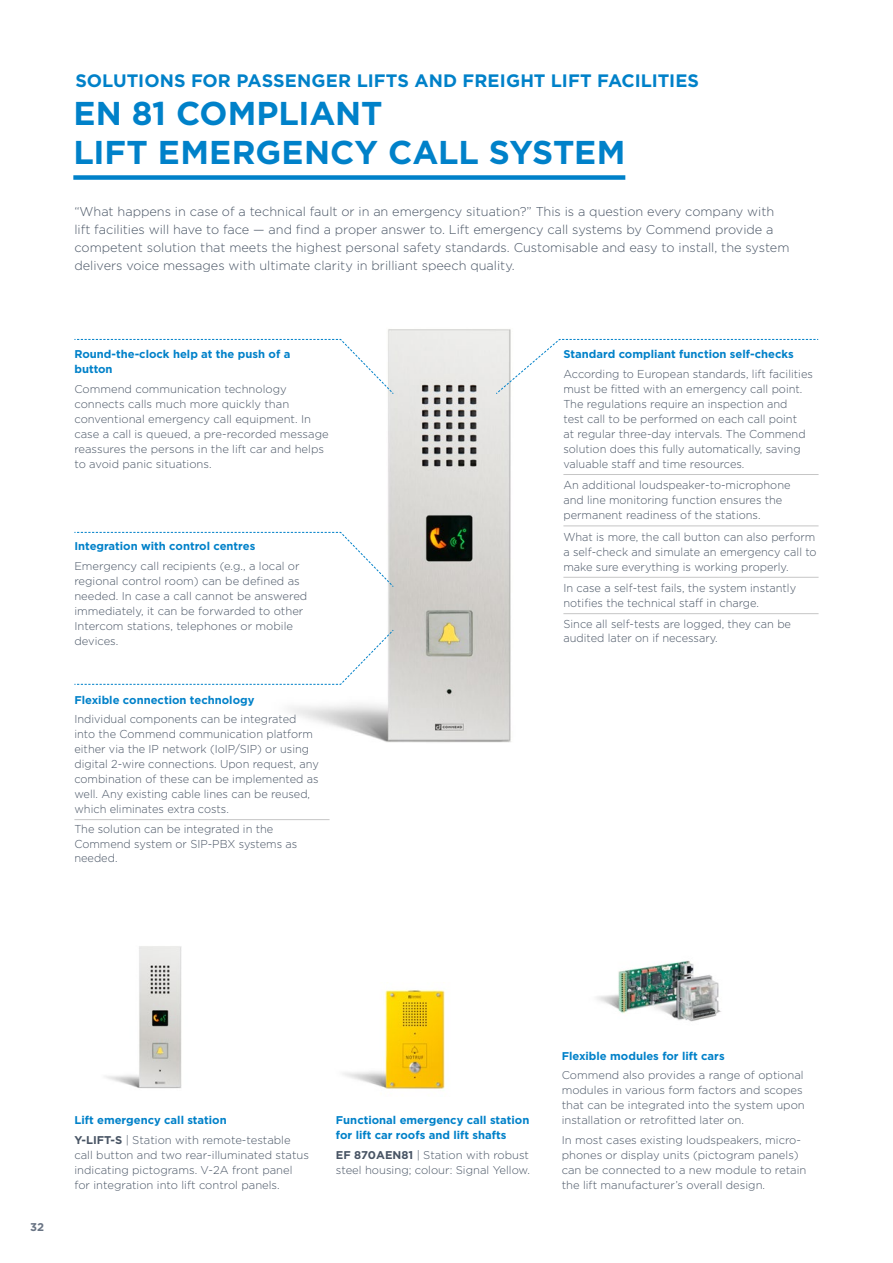
<style>
.page{position:relative;width:893px;height:1263px;background:#fff}
.page>*{position:absolute;margin:0;border:0;box-sizing:border-box;transform-origin:0 0}
.t1{font:700 33px/39px "Gotham";letter-spacing:-.005em;color:#0081c9}
.t2{font:700 18px "Gotham";letter-spacing:.005em;color:#0081c9}
.t3{font:300 12.75px/18px "Gotham";color:#485464}
.t4{font:300 11.55px/15px "Gotham";color:#485464;scale:.96 1}
.t5{font:300 11.25px/15px "Gotham";color:#485464}
.t6{font:700 11.25px/15px "Gotham";color:#0081c9}
.t7{font:700 11.25px "Gotham";color:#697484}
.s1{font-weight:700;color:#0081c9}
.s2{font-weight:700}
</style>
<div class="page">
<img style="left:261px;top:329px;width:412px;height:414px">
<img style="left:105px;top:946px;width:77px;height:143px">
<div style="left:73px;top:175px;width:552px;height:5px;background:#0081c9"></div>
<hr style="left:563px;top:474px;width:256px;height:1px;background:#c6c6c6">
<hr style="left:563px;top:525px;width:256px;height:1px;background:#c6c6c6">
<hr style="left:563px;top:577px;width:256px;height:1px;background:#c6c6c6">
<hr style="left:563px;top:613px;width:256px;height:1px;background:#c6c6c6">
<hr style="left:74px;top:819px;width:256px;height:1px;background:#c6c6c6">
<svg style="left:495px;top:339px;width:324px;height:56px"></svg>
<svg style="left:74px;top:532px;width:320px;height:56px"></svg>
<svg style="left:74px;top:629px;width:320px;height:56px"></svg>
<svg style="left:74px;top:339px;width:320px;height:56px"></svg>
<img style="left:343px;top:990px;width:102px;height:99px">
<img style="left:596px;top:960px;width:125px;height:62px">
<h2 class="t2" style="left:75px;top:68px;width:625px">SOLUTIONS FOR PASSENGER LIFTS AND FREIGHT LIFT FACILITIES</h2>
<h1 class="t1" style="left:73px;top:94px;width:553px">EN 81 COMPLIANT<br>LIFT EMERGENCY CALL SYSTEM</h1>
<p class="t3" style="left:74px;top:202px;width:716px">“What happens in case of a technical fault or in an emergency situation?” This is a question every company with lift facilities will have to face — and find a proper answer to. Lift emergency call systems by Commend provide a competent solution that meets the highest personal safety standards. Customisable and easy to install, the system delivers voice messages with ultimate clarity in brilliant speech quality.</p>
<p class="t6" style="left:74px;top:347px;width:217px">Round-the-clock help at the push of a button</p>
<p class="t5" style="left:74px;top:381px;width:256px">Commend communication technology connects calls much more quickly than conventional emergency call equipment. In case a call is queued, a pre-recorded message reassures the persons in the lift car and helps to avoid panic situations.</p>
<p class="t6" style="left:74px;top:539px;width:182px">Integration with control centres</p>
<p class="t5" style="left:74px;top:558px;width:234px">Emergency call recipients (e.g., a local or regional control room) can be defined as needed. In case a call cannot be answered immediately, it can be forwarded to other Intercom stations, telephones or mobile devices.</p>
<p class="t6" style="left:74px;top:692px;width:182px">Flexible connection technology</p>
<p class="t4" style="left:74px;top:711px;width:256px">Individual components can be integrated into the Commend communication platform either via the IP network (IoIP/SIP) or using digital 2-wire connections. Upon request, any combination of these can be implemented as well. Any existing cable lines can be reused, which eliminates extra costs.</p>
<p class="t4" style="left:74px;top:822px;width:234px;line-height:14.2px">The solution can be integrated in the<br>Commend system or SIP-PBX systems as needed.</p>
<p class="t6" style="left:563px;top:347px;width:232px">Standard compliant function self-checks</p>
<p class="t4" style="left:563px;top:366px;width:261px">According to European standards, lift facilities must be fitted with an emergency call point.<br>The regulations require an inspection and<br>test call to be performed on each call point<br>at regular three-day intervals. The Commend solution does this fully automatically, saving valuable staff and time resources.</p>
<p class="t4" style="left:563px;top:477px;width:238px">An additional loudspeaker-to-microphone and line monitoring function ensures the permanent readiness of the stations.</p>
<p class="t4" style="left:563px;top:529px;width:265px">What is more, the call button can also perform a self-check and simulate an emergency call to make sure everything is working properly.</p>
<p class="t4" style="left:563px;top:580px;width:244px">In case a self-test fails, the system instantly notifies the technical staff in charge.</p>
<p class="t4" style="left:563px;top:616px;width:239px;line-height:14.2px">Since all self-tests are logged, they can be audited later on if necessary.</p>
<p class="t7" style="left:30px;top:1219px;width:15px">32</p>
<p class="t5" style="left:74px;top:1110px;width:218px;line-height:19.2px"><span class="s1">Lift emergency call station<br></span><span class="s2">Y-LIFT-S</span> | Station with remote-testable</p>
<p class="t5" style="left:74px;top:1147px;width:236px">call button and two rear-illuminated status indicating pictograms. V-2A front panel for integration into lift control panels.</p>
<p class="t6" style="left:336px;top:1113px;width:195px">Functional emergency call station for lift car roofs and lift shafts</p>
<p class="t5" style="left:336px;top:1147px;width:196px"><span class="s2">EF 870AEN81</span> | Station with robust steel housing; colour: Signal Yellow.</p>
<p class="t6" style="left:562px;top:1048px;width:164px">Flexible modules for lift cars</p>
<p class="t5" style="left:562px;top:1067px;width:245px">Commend also provides a range of optional modules in various form factors and scopes that can be integrated into the system upon installation or retrofitted later on.</p>
<p class="t5" style="left:562px;top:1132px;width:246px">In most cases existing loudspeakers, micro&shy;phones or display units (pictogram panels) can be connected to a new module to retain the lift manufacturer’s overall design.</p>
</div>
